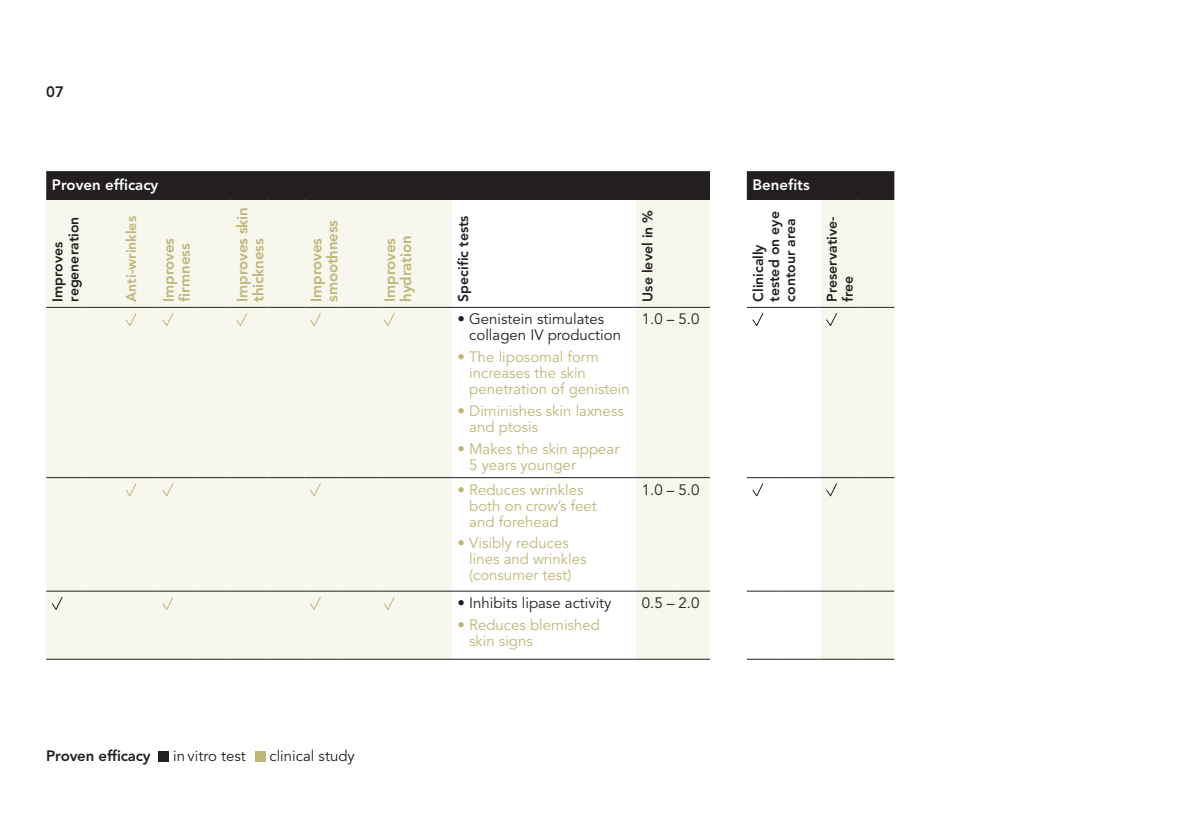
<style>
.page{position:relative;width:1191px;height:840px;background:#fff}
.page>*{position:absolute;margin:0;border:0;box-sizing:border-box;transform-origin:0 0}
.t1{font:15px/16px "Avenir LT Std";color:#bfb678}
.t2{font:15px/16px "Avenir LT Std";color:#231f20}
.t3{font:800 15px/16px "Avenir LT Std";letter-spacing:-.01em;color:#bfb678}
.t4{font:800 15px "Avenir LT Std";color:#fff}
.t5{font:800 15px "Avenir LT Std";letter-spacing:-.01em;color:#231f20}
.t6{font:800 14px/16px "Avenir LT Std";color:#231f20}
.t7{font:800 14px "Avenir LT Std";color:#bfb678}
</style>
<div class="page">
<div style="left:159px;top:750px;width:10px;height:11px;background:#231f20"></div>
<div style="left:255px;top:750px;width:10px;height:11px;background:#bfb678"></div>
<svg style="left:46px;top:171px;width:848px;height:28px;background:#2d292a"></svg>
<svg style="left:46px;top:200px;width:848px;height:458px;fill:#f7f7ee"></svg>
<hr style="left:46px;top:199px;width:37px;height:1px;background:#231f20">
<hr style="left:83px;top:199px;width:37px;height:1px;background:#231f20">
<hr style="left:120px;top:199px;width:37px;height:1px;background:#231f20">
<hr style="left:157px;top:199px;width:37px;height:1px;background:#231f20">
<hr style="left:194px;top:199px;width:36px;height:1px;background:#231f20">
<hr style="left:230px;top:199px;width:37px;height:1px;background:#231f20">
<hr style="left:267px;top:199px;width:37px;height:1px;background:#231f20">
<hr style="left:304px;top:199px;width:37px;height:1px;background:#231f20">
<hr style="left:341px;top:199px;width:37px;height:1px;background:#231f20">
<hr style="left:378px;top:199px;width:37px;height:1px;background:#231f20">
<hr style="left:415px;top:199px;width:37px;height:1px;background:#231f20">
<hr style="left:452px;top:199px;width:184px;height:1px;background:#231f20">
<hr style="left:636px;top:199px;width:37px;height:1px;background:#231f20">
<hr style="left:673px;top:199px;width:37px;height:1px;background:#231f20">
<hr style="left:46px;top:307px;width:37px;height:1px;background:#231f20">
<hr style="left:83px;top:307px;width:37px;height:1px;background:#231f20">
<hr style="left:120px;top:307px;width:37px;height:1px;background:#231f20">
<hr style="left:157px;top:307px;width:37px;height:1px;background:#231f20">
<hr style="left:194px;top:307px;width:36px;height:1px;background:#231f20">
<hr style="left:230px;top:307px;width:37px;height:1px;background:#231f20">
<hr style="left:267px;top:307px;width:37px;height:1px;background:#231f20">
<hr style="left:304px;top:307px;width:37px;height:1px;background:#231f20">
<hr style="left:341px;top:307px;width:37px;height:1px;background:#231f20">
<hr style="left:378px;top:307px;width:37px;height:1px;background:#231f20">
<hr style="left:415px;top:307px;width:37px;height:1px;background:#231f20">
<hr style="left:452px;top:307px;width:184px;height:1px;background:#231f20">
<hr style="left:636px;top:307px;width:37px;height:1px;background:#231f20">
<hr style="left:673px;top:307px;width:37px;height:1px;background:#231f20">
<hr style="left:46px;top:477px;width:37px;height:1px;background:#231f20">
<hr style="left:83px;top:477px;width:37px;height:1px;background:#231f20">
<hr style="left:120px;top:477px;width:37px;height:1px;background:#231f20">
<hr style="left:157px;top:477px;width:37px;height:1px;background:#231f20">
<hr style="left:194px;top:477px;width:36px;height:1px;background:#231f20">
<hr style="left:230px;top:477px;width:37px;height:1px;background:#231f20">
<hr style="left:267px;top:477px;width:37px;height:1px;background:#231f20">
<hr style="left:304px;top:477px;width:37px;height:1px;background:#231f20">
<hr style="left:341px;top:477px;width:37px;height:1px;background:#231f20">
<hr style="left:378px;top:477px;width:37px;height:1px;background:#231f20">
<hr style="left:415px;top:477px;width:37px;height:1px;background:#231f20">
<hr style="left:452px;top:477px;width:184px;height:1px;background:#231f20">
<hr style="left:636px;top:477px;width:37px;height:1px;background:#231f20">
<hr style="left:673px;top:477px;width:37px;height:1px;background:#231f20">
<hr style="left:46px;top:590px;width:37px;height:1px;background:#231f20">
<hr style="left:83px;top:590px;width:37px;height:1px;background:#231f20">
<hr style="left:120px;top:590px;width:37px;height:1px;background:#231f20">
<hr style="left:157px;top:590px;width:37px;height:1px;background:#231f20">
<hr style="left:194px;top:590px;width:36px;height:1px;background:#231f20">
<hr style="left:230px;top:590px;width:37px;height:1px;background:#231f20">
<hr style="left:267px;top:590px;width:37px;height:1px;background:#231f20">
<hr style="left:304px;top:590px;width:37px;height:1px;background:#231f20">
<hr style="left:341px;top:590px;width:37px;height:1px;background:#231f20">
<hr style="left:378px;top:590px;width:37px;height:1px;background:#231f20">
<hr style="left:415px;top:590px;width:37px;height:1px;background:#231f20">
<hr style="left:452px;top:590px;width:184px;height:1px;background:#231f20">
<hr style="left:636px;top:590px;width:37px;height:1px;background:#231f20">
<hr style="left:673px;top:590px;width:37px;height:1px;background:#231f20">
<hr style="left:46px;top:658px;width:37px;height:1px;background:#231f20">
<hr style="left:83px;top:658px;width:37px;height:1px;background:#231f20">
<hr style="left:120px;top:658px;width:37px;height:1px;background:#231f20">
<hr style="left:157px;top:658px;width:37px;height:1px;background:#231f20">
<hr style="left:194px;top:658px;width:36px;height:1px;background:#231f20">
<hr style="left:230px;top:658px;width:37px;height:1px;background:#231f20">
<hr style="left:267px;top:658px;width:37px;height:1px;background:#231f20">
<hr style="left:304px;top:658px;width:37px;height:1px;background:#231f20">
<hr style="left:341px;top:658px;width:37px;height:1px;background:#231f20">
<hr style="left:378px;top:658px;width:37px;height:1px;background:#231f20">
<hr style="left:415px;top:658px;width:37px;height:1px;background:#231f20">
<hr style="left:452px;top:658px;width:184px;height:1px;background:#231f20">
<hr style="left:636px;top:658px;width:37px;height:1px;background:#231f20">
<hr style="left:673px;top:658px;width:37px;height:1px;background:#231f20">
<hr style="left:746px;top:199px;width:37px;height:1px;background:#231f20">
<hr style="left:783px;top:199px;width:37px;height:1px;background:#231f20">
<hr style="left:820px;top:199px;width:37px;height:1px;background:#231f20">
<hr style="left:857px;top:199px;width:37px;height:1px;background:#231f20">
<hr style="left:746px;top:307px;width:37px;height:1px;background:#231f20">
<hr style="left:783px;top:307px;width:37px;height:1px;background:#231f20">
<hr style="left:820px;top:307px;width:37px;height:1px;background:#231f20">
<hr style="left:857px;top:307px;width:37px;height:1px;background:#231f20">
<hr style="left:746px;top:477px;width:37px;height:1px;background:#231f20">
<hr style="left:783px;top:477px;width:37px;height:1px;background:#231f20">
<hr style="left:820px;top:477px;width:37px;height:1px;background:#231f20">
<hr style="left:857px;top:477px;width:37px;height:1px;background:#231f20">
<hr style="left:746px;top:590px;width:37px;height:1px;background:#231f20">
<hr style="left:783px;top:590px;width:37px;height:1px;background:#231f20">
<hr style="left:820px;top:590px;width:37px;height:1px;background:#231f20">
<hr style="left:857px;top:590px;width:37px;height:1px;background:#231f20">
<hr style="left:746px;top:658px;width:37px;height:1px;background:#231f20">
<hr style="left:783px;top:658px;width:37px;height:1px;background:#231f20">
<hr style="left:820px;top:658px;width:37px;height:1px;background:#231f20">
<hr style="left:857px;top:658px;width:37px;height:1px;background:#231f20">
<svg style="left:125px;top:312px;width:12px;height:15px"></svg>
<svg style="left:162px;top:312px;width:12px;height:15px"></svg>
<svg style="left:235px;top:312px;width:13px;height:15px"></svg>
<svg style="left:309px;top:312px;width:12px;height:15px"></svg>
<svg style="left:383px;top:312px;width:12px;height:15px"></svg>
<svg style="left:751px;top:312px;width:12px;height:15px"></svg>
<svg style="left:825px;top:312px;width:12px;height:15px"></svg>
<svg style="left:125px;top:482px;width:12px;height:15px"></svg>
<svg style="left:162px;top:482px;width:12px;height:15px"></svg>
<svg style="left:309px;top:482px;width:12px;height:15px"></svg>
<svg style="left:751px;top:482px;width:12px;height:15px"></svg>
<svg style="left:825px;top:482px;width:12px;height:15px"></svg>
<svg style="left:51px;top:595px;width:12px;height:15px"></svg>
<svg style="left:162px;top:595px;width:12px;height:15px"></svg>
<svg style="left:309px;top:595px;width:12px;height:15px"></svg>
<svg style="left:383px;top:595px;width:12px;height:15px"></svg>
<p class="t5" style="left:46px;top:83px;width:19px">07</p>
<p class="t4" style="left:52px;top:176px;width:108px">Proven efficacy</p>
<p class="t4" style="left:752px;top:176px;width:59px">Benefits</p>
<p class="t6" style="left:50px;top:301px;width:86px;rotate:-90deg">Improves regeneration</p>
<p class="t7" style="left:123px;top:301px;width:87px;rotate:-90deg">Anti-wrinkles</p>
<p class="t3" style="left:234px;top:301px;width:96px;rotate:-90deg">Improves skin thickness</p>
<p class="t6" style="left:455px;top:301px;width:88px;rotate:-90deg">Specific tests</p>
<p class="t6" style="left:639px;top:301px;width:93px;rotate:-90deg">Use level in %</p>
<p class="t6" style="left:750px;top:301px;width:92px;rotate:-90deg">Clinically tested on eye contour area</p>
<p class="t6" style="left:824px;top:301px;width:87px;rotate:-90deg">Preservative&shy;free</p>
<p class="t2" style="left:469px;top:311px;width:153px;text-indent:-12px">• Genistein stimulates collagen IV production</p>
<p class="t1" style="left:469px;top:349px;width:162px;text-indent:-12px">• The liposomal form increases the skin penetration of genistein</p>
<p class="t1" style="left:469px;top:403px;width:156px;text-indent:-12px">• Diminishes skin laxness and ptosis</p>
<p class="t1" style="left:469px;top:440px;width:152px;text-indent:-12px">• Makes the skin appear<br>5 years younger</p>
<p class="t3" style="left:308px;top:301px;width:83px;rotate:-90deg">Improves smoothness</p>
<p class="t3" style="left:382px;top:301px;width:68px;rotate:-90deg">Improves hydration</p>
<p class="t3" style="left:161px;top:301px;width:65px;rotate:-90deg">Improves firmness</p>
<p class="t2" style="left:641px;top:311px;width:59px">1.0 – 5.0</p>
<p class="t5" style="left:46px;top:746px;width:106px">Proven efficacy</p>
<p class="t2" style="left:173px;top:748px;width:74px">in vitro test</p>
<p class="t2" style="left:269px;top:748px;width:87px">clinical study</p>
<p class="t1" style="left:469px;top:481px;width:129px;text-indent:-12px">• Reduces wrinkles both on crow’s feet and forehead</p>
<p class="t1" style="left:469px;top:535px;width:119px;text-indent:-12px">• Visibly reduces lines and wrinkles (consumer test)</p>
<p class="t2" style="left:457px;top:595px;width:155px">• Inhibits lipase activity</p>
<p class="t1" style="left:469px;top:616px;width:132px;text-indent:-12px">• Reduces blemished skin signs</p>
<p class="t2" style="left:641px;top:481px;width:59px">1.0 – 5.0</p>
<p class="t2" style="left:641px;top:595px;width:59px">0.5 – 2.0</p>
</div>
